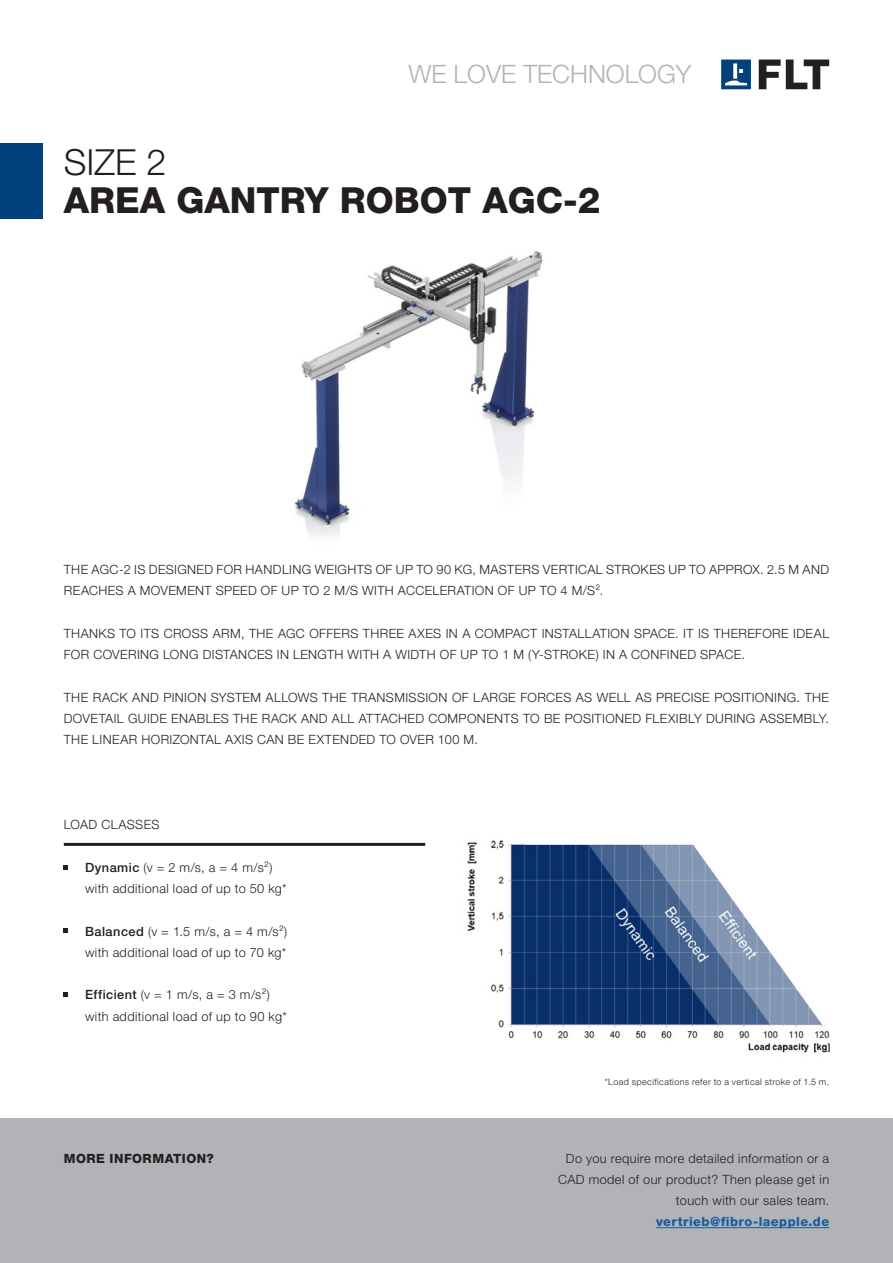
<style>
.page{position:relative;width:893px;height:1263px;background:#fff}
.page>*{position:absolute;margin:0;border:0;box-sizing:border-box;transform-origin:0 0}
.LÄPPLE_CD_Headline{font:800 36px "Helvetica Neue LT Pro";color:#231f20}
.LÄPPLE_CD_Headline-2{font:300 36px "Helvetica Neue LT Pro";color:#231f20}
.LÄPPLE_CD_Slogan_Tit{font:300 25.35px "Helvetica Neue LT Pro";color:#b2b3b7}
.LÄPPLE_CD_Aufzählung{font:300 12.75px/21.3px "Helvetica Neue LT Pro";letter-spacing:.03em;color:#231f20}
.t1{font:800 12.75px "Helvetica Neue LT Pro";letter-spacing:.035em;color:#175d9e}
.t2{font:800 12.75px "Helvetica Neue LT Pro";letter-spacing:.04em;color:#231f20}
.t3{font:300 9px "Helvetica Neue LT Pro";letter-spacing:.04em;color:#231f20}
.s1{font-weight:500}
</style>
<div class="page">
<img style="left:294px;top:250px;width:249px;height:286px">
<div style="left:0;top:1118px;width:893px;height:145px;background:#b2b3b7"></div>
<div style="left:0;top:143px;width:43px;height:75px;background:#01427c"></div>
<hr style="left:64px;top:843px;width:361px;height:3px;background:#231f20">
<svg style="left:64px;top:865px;width:4px;height:4px"></svg>
<svg style="left:64px;top:929px;width:4px;height:4px"></svg>
<svg style="left:64px;top:992px;width:4px;height:5px"></svg>
<img style="left:467px;top:840px;width:363px;height:213px">
<hr style="left:656px;top:1227px;width:173px;height:1px;background:#175d9e">
<svg style="left:759px;top:60px;width:70px;height:29px"></svg>
<svg style="left:721px;top:60px;width:30px;height:29px"></svg>
<p class="LÄPPLE_CD_Slogan_Tit" style="left:408px;top:59px;width:284px">WE LOVE TECHNOLOGY</p>
<p class="LÄPPLE_CD_Headline-2" style="left:64px;top:140px;width:104px">SIZE 2</p>
<p class="LÄPPLE_CD_Headline" style="left:64px;top:178px;width:538px">AREA GANTRY ROBOT AGC-2</p>
<p class="LÄPPLE_CD_Aufzählung" style="left:64px;top:559px;width:767px">THE AGC-2 IS DESIGNED FOR HANDLING WEIGHTS OF UP TO 90 KG, MASTERS VERTICAL STROKES UP TO APPROX. 2.5 M AND<br>REACHES A MOVEMENT SPEED OF UP TO 2 M/S WITH ACCELERATION OF UP TO 4 M/S².</p>
<p class="LÄPPLE_CD_Aufzählung" style="left:64px;top:622px;width:767px">THANKS TO ITS CROSS ARM, THE AGC OFFERS THREE AXES IN A COMPACT INSTALLATION SPACE. IT IS THEREFORE IDEAL<br>FOR COVERING LONG DISTANCES IN LENGTH WITH A WIDTH OF UP TO 1 M (Y-STROKE) IN A CONFINED SPACE.</p>
<p class="LÄPPLE_CD_Aufzählung" style="left:64px;top:686px;width:767px;text-align:justify">THE RACK AND PINION SYSTEM ALLOWS THE TRANSMISSION OF LARGE FORCES AS WELL AS PRECISE POSITIONING. THE DOVETAIL GUIDE ENABLES THE RACK AND ALL ATTACHED COMPONENTS TO BE POSITIONED FLEXIBLY DURING ASSEMBLY.<br>THE LINEAR HORIZONTAL AXIS CAN BE EXTENDED TO OVER 100 M.</p>
<p class="LÄPPLE_CD_Aufzählung" style="left:64px;top:814px;width:97px">LOAD CLASSES</p>
<p class="LÄPPLE_CD_Aufzählung" style="left:85px;top:856px;width:203px"><span class="s1">Dynamic</span> (v = 2 m/s, a = 4 m/s²) with additional load of up to 50 kg*</p>
<p class="LÄPPLE_CD_Aufzählung" style="left:85px;top:920px;width:204px"><span class="s1">Balanced</span> (v = 1.5 m/s, a = 4 m/s²) with additional load of up to 70 kg*</p>
<p class="LÄPPLE_CD_Aufzählung" style="left:85px;top:984px;width:203px"><span class="s1">Efficient</span> (v = 1 m/s, a = 3 m/s²) with additional load of up to 90 kg*</p>
<p class="t3" style="left:605px;top:1076px;width:226px">*Load specifications refer to a vertical stroke of 1.5 m.</p>
<p class="t2" style="left:64px;top:1150px;width:152px">MORE INFORMATION?</p>
<p class="LÄPPLE_CD_Aufzählung" style="left:558px;top:1147px;width:272px;text-align:right">Do you require more detailed information or a<br>CAD model of our product? Then please get in touch with our sales team.</p>
<p class="t1" style="left:656px;top:1214px;width:175px">vertrieb@fibro-laepple.de</p>
</div>
